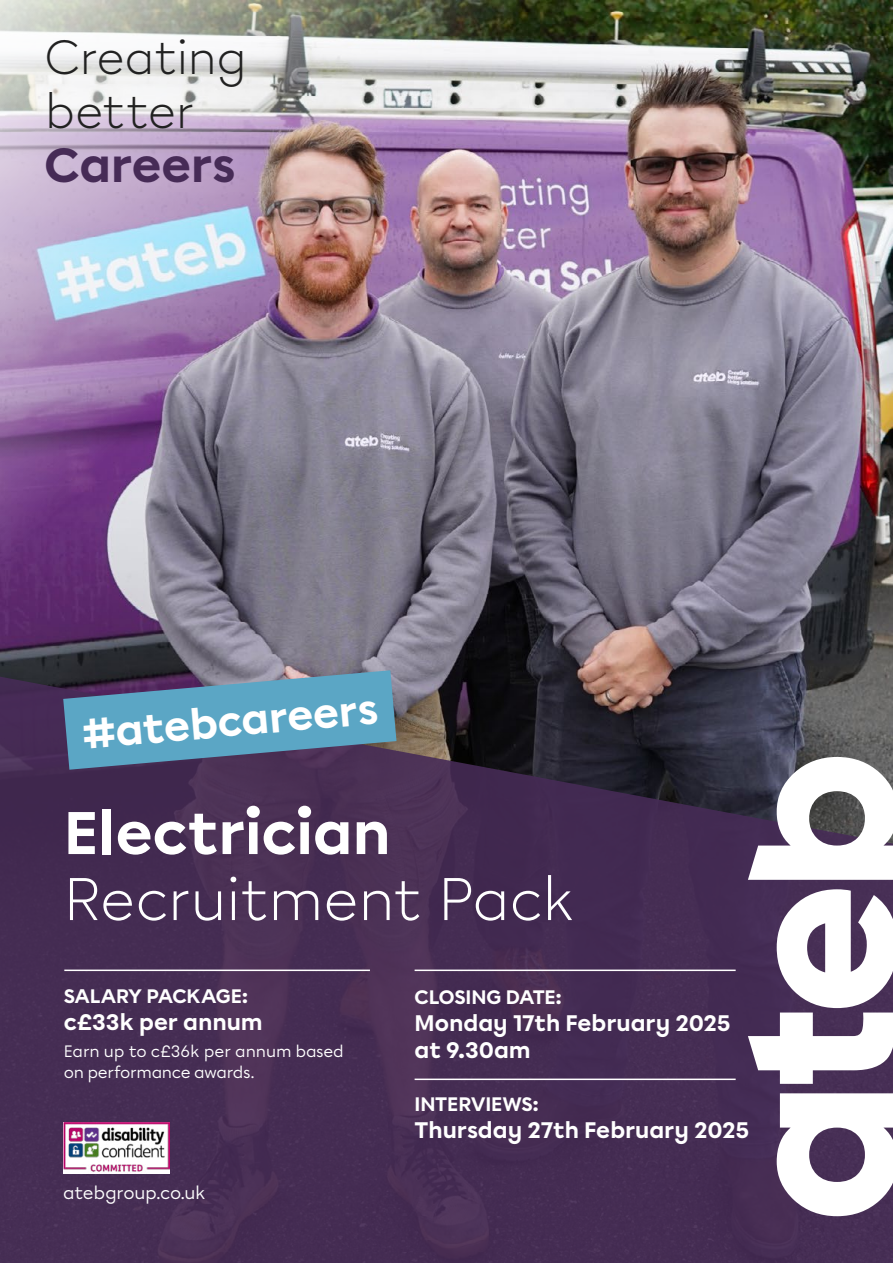
<style>
.page{position:relative;width:893px;height:1263px;background:#fff}
.page>*{position:absolute;margin:0;border:0;box-sizing:border-box;transform-origin:0 0}
.t1{font:300 60px "Chromatica";letter-spacing:-.02em;color:#fff}
.t2{font:700 60px "Chromatica";letter-spacing:-.01em;color:#fff}
.t3{font:300 48px/54px "Chromatica";letter-spacing:-.02em;color:#212121}
.t4{font:700 48px "Chromatica";letter-spacing:-.01em;color:#462b56}
.t5{font:700 42.15px "Chromatica";color:#fff}
.t6{font:700 22.5px/27px "Chromatica";letter-spacing:-.01em;color:#fff}
.t7{font:700 19.5px "Chromatica";letter-spacing:-.015em;color:#fff}
.t8{font:18px "Chromatica";letter-spacing:-.02em;color:#fff}
.t9{font:16.5px/21px "Chromatica";letter-spacing:-.015em;color:#fff}
</style>
<div class="page">
<img style="left:0;top:0;width:893px;height:669px">
<svg style="left:0;top:669px;width:893px;height:594px;background:#442e50"></svg>
<svg style="left:777px;top:1093px;width:116px;height:123px"></svg>
<svg style="left:748px;top:889px;width:145px;height:195px"></svg>
<svg style="left:748px;top:757px;width:145px;height:123px"></svg>
<svg style="left:63px;top:670px;width:333px;height:100px;background:#5886a4"></svg>
<hr style="left:64px;top:969px;width:306px;height:2px;background:#fff">
<hr style="left:415px;top:969px;width:321px;height:2px;background:#fff">
<hr style="left:415px;top:1078px;width:321px;height:2px;background:#fff">
<img style="left:64px;top:1123px;width:106px;height:51px">
<h2 class="t3" style="left:45px;top:30px;width:204px">Creating better</h2>
<h2 class="t4" style="left:45px;top:133px;width:193px">Careers</h2>
<h3 class="t5" style="left:79px;top:706px;width:299px;rotate:-5deg">#atebcareers</h3>
<h1 class="t2" style="left:64px;top:792px;width:328px">Electrician</h1>
<h1 class="t1" style="left:64px;top:862px;width:512px">Recruitment Pack</h1>
<p class="t7" style="left:64px;top:983px;width:186px">SALARY PACKAGE:</p>
<p class="t6" style="left:64px;top:1009px;width:200px">c£33k per annum</p>
<p class="t9" style="left:64px;top:1041px;width:282px">Earn up to c£36k per annum based on performance awards.</p>
<p class="t8" style="left:63px;top:1181px;width:144px">atebgroup.co.uk</p>
<p class="t7" style="left:415px;top:984px;width:149px">CLOSING DATE:</p>
<p class="t6" style="left:415px;top:1009px;width:318px">Monday 17th February 2025 at 9.30am</p>
<p class="t7" style="left:415px;top:1091px;width:126px">INTERVIEWS:</p>
<p class="t6" style="left:415px;top:1117px;width:336px">Thursday 27th February 2025</p>
</div>
